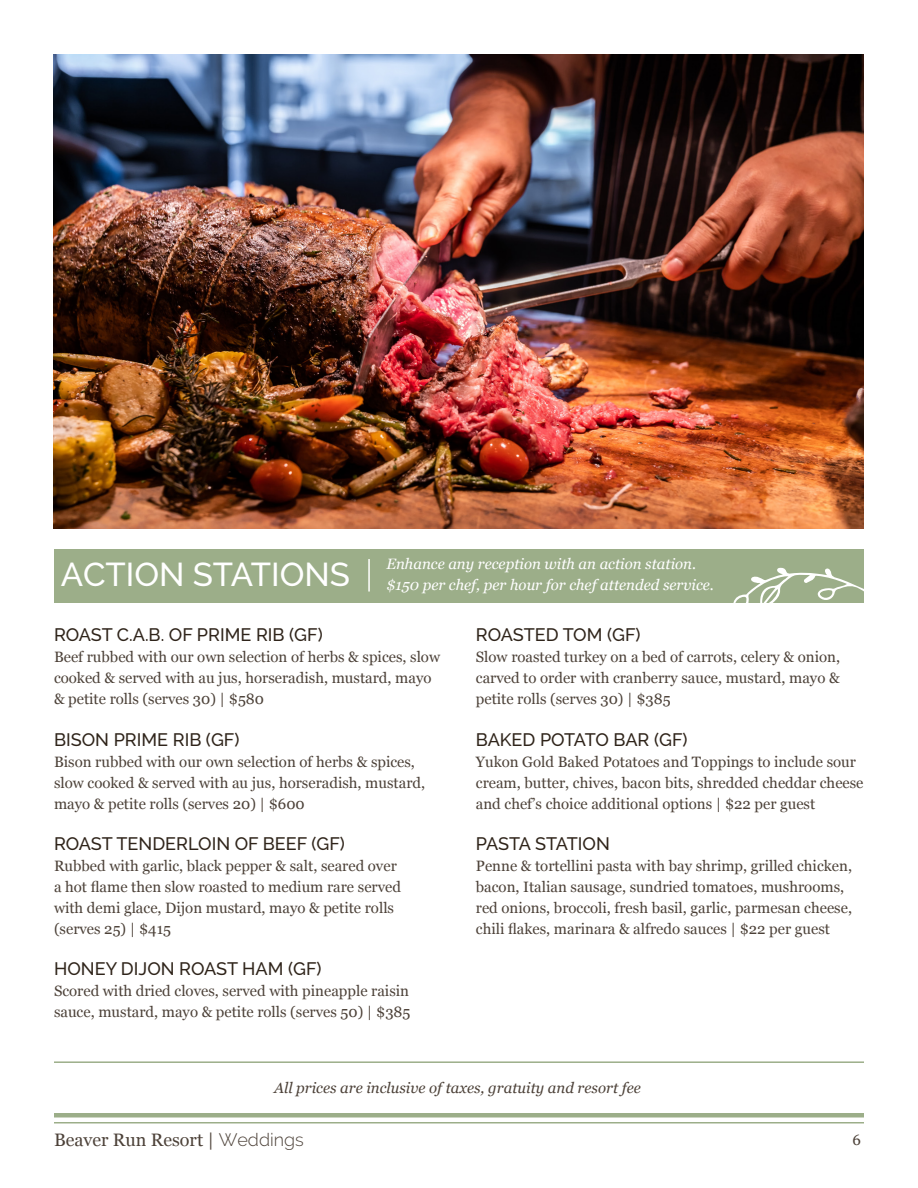
<style>
.page{position:relative;width:918px;height:1188px;background:#fff}
.page>*{position:absolute;margin:0;border:0;box-sizing:border-box;transform-origin:0 0}
.MENU_SECTION_HEADER{font:500 33px "Raleway";color:#fff}
.MENU_ITEM_HEADER{font:500 18px "Raleway";color:#2f241a}
.t1{font:18px "Georgia";color:#4c4138}
.MENU_DESCRIPTION{font:15px/21px "Georgia";color:#4c4138}
.MENU_HEADER_SUB_INFO{font:italic 15px/21px "Georgia";color:#fff}
.small_print{font:italic 15px "Georgia";color:#4c4138}
.s1{font-family:"Raleway";font-weight:300}
</style>
<div class="page">
<div style="left:54px;top:1113px;width:810px;height:5px;background:#9cae89"></div>
<hr style="left:54px;top:1122px;width:810px;height:2px;background:#9cae89">
<div style="left:54px;top:549px;width:810px;height:54px;background:#9cae89"></div>
<img style="left:54px;top:54px;width:810px;height:474px">
<hr style="left:368px;top:559px;width:2px;height:33px;background:#fff">
<hr style="left:54px;top:1061px;width:810px;height:2px;background:#9cae89">
<svg style="left:733px;top:568px;width:131px;height:35px"></svg>
<p class="MENU_HEADER_SUB_INFO" style="left:386px;top:553px;width:329px">Enhance any reception with an action station. $150 per chef, per hour for chef attended service.</p>
<p class="MENU_ITEM_HEADER" style="left:476px;top:625px;width:166px">ROASTED TOM (GF)</p>
<p class="MENU_DESCRIPTION" style="left:476px;top:646px;width:366px;text-align:justify">Slow roasted turkey on a bed of carrots, celery &amp; onion, carved to order with cranberry sauce, mustard, mayo &amp; petite rolls (serves 30) | $385</p>
<p class="MENU_ITEM_HEADER" style="left:476px;top:729px;width:213px">BAKED POTATO BAR (GF)</p>
<p class="MENU_DESCRIPTION" style="left:476px;top:750px;width:389px">Yukon Gold Baked Potatoes and Toppings to include sour cream, butter, chives, bacon bits, shredded cheddar cheese and chef’s choice additional options | $22 per guest</p>
<p class="MENU_ITEM_HEADER" style="left:476px;top:833px;width:136px">PASTA STATION</p>
<p class="MENU_DESCRIPTION" style="left:476px;top:855px;width:378px">Penne &amp; tortellini pasta with bay shrimp, grilled chicken, bacon, Italian sausage, sundried tomatoes, mushrooms, red onions, broccoli, fresh basil, garlic, parmesan cheese, chili flakes, marinara &amp; alfredo sauces | $22 per guest</p>
<p class="MENU_SECTION_HEADER" style="left:61px;top:556px;width:291px">ACTION STATIONS</p>
<p class="MENU_ITEM_HEADER" style="left:54px;top:625px;width:270px">ROAST C.A.B. OF PRIME RIB (GF)</p>
<p class="MENU_DESCRIPTION" style="left:54px;top:646px;width:388px">Beef rubbed with our own selection of herbs &amp; spices, slow cooked &amp; served with au jus, horseradish, mustard, mayo &amp; petite rolls (serves 30) | $580</p>
<p class="MENU_ITEM_HEADER" style="left:54px;top:729px;width:187px">BISON PRIME RIB (GF)</p>
<p class="MENU_DESCRIPTION" style="left:54px;top:750px;width:373px">Bison rubbed with our own selection of herbs &amp; spices, slow cooked &amp; served with au jus, horseradish, mustard, mayo &amp; petite rolls (serves 20) | $600</p>
<p class="MENU_ITEM_HEADER" style="left:54px;top:833px;width:292px">ROAST TENDERLOIN OF BEEF (GF)</p>
<p class="MENU_DESCRIPTION" style="left:54px;top:855px;width:349px">Rubbed with garlic, black pepper &amp; salt, seared over a hot flame then slow roasted to medium rare served with demi glace, Dijon mustard, mayo &amp; petite rolls (serves 25) | $415</p>
<p class="MENU_ITEM_HEADER" style="left:54px;top:958px;width:269px">HONEY DIJON ROAST HAM (GF)</p>
<p class="MENU_DESCRIPTION" style="left:54px;top:980px;width:358px">Scored with dried cloves, served with pineapple raisin sauce, mustard, mayo &amp; petite rolls (serves 50) | $385</p>
<p class="small_print" style="left:274px;top:1077px;width:368px">All prices are inclusive of taxes, gratuity and resort fee</p>
<p class="t1" style="left:54px;top:1127px;width:251px">Beaver Run Resort | <span class="s1">Weddings</span></p>
<p class="MENU_DESCRIPTION" style="left:853px;top:1129px;width:10px">6</p>
</div>
